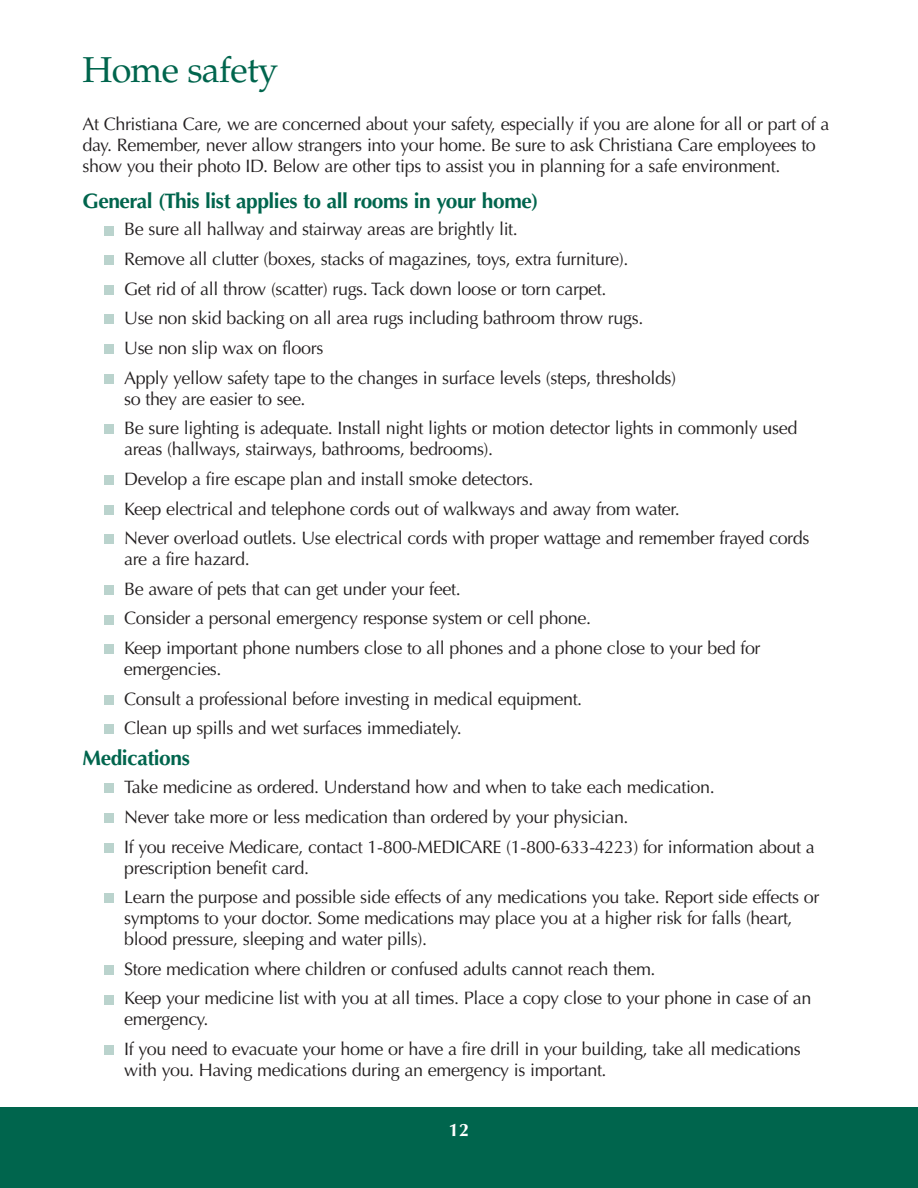
<style>
.page{position:relative;width:918px;height:1188px;background:#fff}
.page>*{position:absolute;margin:0;border:0;box-sizing:border-box;transform-origin:0 0}
.t1{font:36px "Palatino";letter-spacing:-.02em;color:#00654d}
.t2{font:700 21px "Optima";letter-spacing:-.02em;color:#00654d}
.t3{font:18px/29.7px "Optima";letter-spacing:-.02em;color:#231f20}
.t4{font:700 18px "Optima";color:#fff}
</style>
<div class="page">
<div style="left:0;top:1107px;width:918px;height:81px;background:#00654d"></div>
<div style="left:104px;top:226px;width:10px;height:9px;background:#bad3cd"></div>
<div style="left:104px;top:255px;width:10px;height:10px;background:#bad3cd"></div>
<div style="left:104px;top:285px;width:10px;height:10px;background:#bad3cd"></div>
<div style="left:104px;top:315px;width:10px;height:9px;background:#bad3cd"></div>
<div style="left:104px;top:344px;width:10px;height:10px;background:#bad3cd"></div>
<div style="left:104px;top:374px;width:10px;height:10px;background:#bad3cd"></div>
<div style="left:104px;top:424px;width:10px;height:10px;background:#bad3cd"></div>
<div style="left:104px;top:475px;width:10px;height:10px;background:#bad3cd"></div>
<div style="left:104px;top:505px;width:10px;height:9px;background:#bad3cd"></div>
<div style="left:104px;top:534px;width:10px;height:10px;background:#bad3cd"></div>
<div style="left:104px;top:585px;width:10px;height:10px;background:#bad3cd"></div>
<div style="left:104px;top:615px;width:10px;height:9px;background:#bad3cd"></div>
<div style="left:104px;top:644px;width:10px;height:10px;background:#bad3cd"></div>
<div style="left:104px;top:695px;width:10px;height:10px;background:#bad3cd"></div>
<div style="left:104px;top:725px;width:10px;height:9px;background:#bad3cd"></div>
<div style="left:104px;top:784px;width:10px;height:9px;background:#bad3cd"></div>
<div style="left:104px;top:813px;width:10px;height:10px;background:#bad3cd"></div>
<div style="left:104px;top:843px;width:10px;height:10px;background:#bad3cd"></div>
<div style="left:104px;top:893px;width:10px;height:10px;background:#bad3cd"></div>
<div style="left:104px;top:965px;width:10px;height:10px;background:#bad3cd"></div>
<div style="left:104px;top:995px;width:10px;height:9px;background:#bad3cd"></div>
<div style="left:104px;top:1045px;width:10px;height:10px;background:#bad3cd"></div>
<h1 class="t1" style="left:82px;top:55px;width:197px">Home safety</h1>
<p class="t3" style="left:82px;top:115px;width:749px;line-height:21px">At Christiana Care, we are concerned about your safety, especially if you are alone for all or part of a day. Remember, never allow strangers into your home. Be sure to ask Christiana Care employees to show you their photo ID. Below are other tips to assist you in planning for a safe environment.</p>
<p class="t2" style="left:82px;top:192px;width:457px">General (This list applies to all rooms in your home)</p>
<p class="t3" style="left:124px;top:216px;width:554px">Be sure all hallway and stairway areas are brightly lit.<br>Remove all clutter (boxes, stacks of magazines, toys, extra furniture).<br>Get rid of all throw (scatter) rugs. Tack down loose or torn carpet.<br>Use non skid backing on all area rugs including bathroom throw rugs.<br>Use non slip wax on floors<br>Apply yellow safety tape to the changes in surface levels (steps, thresholds)</p>
<p class="t3" style="left:124px;top:385px;width:675px">so they are easier to see.<br>Be sure lighting is adequate. Install night lights or motion detector lights in commonly used</p>
<p class="t3" style="left:124px;top:436px;width:687px">areas (hallways, stairways, bathrooms, bedrooms).<br>Develop a fire escape plan and install smoke detectors.<br>Keep electrical and telephone cords out of walkways and away from water.<br>Never overload outlets. Use electrical cords with proper wattage and remember frayed cords</p>
<p class="t3" style="left:124px;top:546px;width:638px">are a fire hazard.<br>Be aware of pets that can get under your feet.<br>Consider a personal emergency response system or cell phone.<br>Keep important phone numbers close to all phones and a phone close to your bed for</p>
<p class="t3" style="left:124px;top:656px;width:460px">emergencies.<br>Consult a professional before investing in medical equipment.<br>Clean up spills and wet surfaces immediately.</p>
<p class="t2" style="left:82px;top:750px;width:109px">Medications</p>
<p class="t3" style="left:124px;top:774px;width:692px">Take medicine as ordered. Understand how and when to take each medication.<br>Never take more or less medication than ordered by your physician.<br>If you receive Medicare, contact 1-800-MEDICARE (1-800-633-4223) for information about a</p>
<p class="t3" style="left:124px;top:854px;width:697px">prescription benefit card.<br>Learn the purpose and possible side effects of any medications you take. Report side effects or</p>
<p class="t3" style="left:124px;top:909px;width:670px;line-height:21px">symptoms to your doctor. Some medications may place you at a higher risk for falls (heart, blood pressure, sleeping and water pills).</p>
<p class="t3" style="left:124px;top:956px;width:689px">Store medication where children or confused adults cannot reach them.<br>Keep your medicine list with you at all times. Place a copy close to your phone in case of an</p>
<p class="t3" style="left:124px;top:1006px;width:678px">emergency.<br>If you need to evacuate your home or have a fire drill in your building, take all medications</p>
<p class="t3" style="left:124px;top:1057px;width:484px">with you. Having medications during an emergency is important.</p>
<p class="t4" style="left:449px;top:1122px;width:22px">12</p>
</div>
